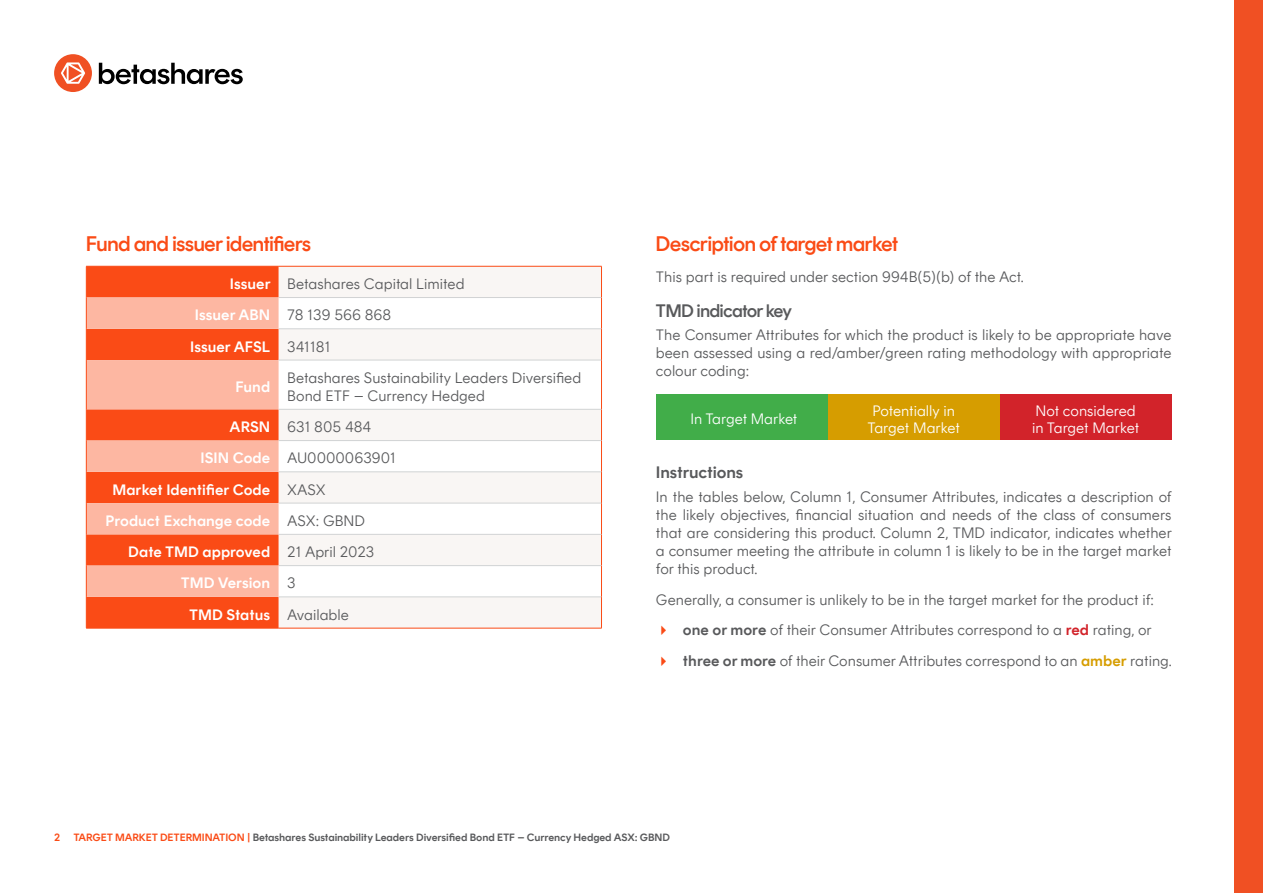
<style>
.page{position:relative;width:1263px;height:893px;background:#fff}
.page>*{position:absolute;margin:0;border:0;box-sizing:border-box;transform-origin:0 0}
.t1{font:500 21px "Rund Display";letter-spacing:-.01em;color:#fa4b16}
.t2{font:500 18px "Rund Display";letter-spacing:-.01em;color:#58595b}
.t3{font:600 16.5px "Rund Text";letter-spacing:-.01em;color:#58595b}
.t4{font:300 15px/18px "Rund Text";color:#58595b}
.t5{font:600 15px "Rund Text";color:#fff}
.t6{font:300 15px/16.5px "Rund Text";color:#fff}
.t7{font:600 10.5px "Rund Text";letter-spacing:-.01em;color:#58595b}
.t8{font:600 10.5px "Rund Text";color:#fa4b16}
.s1{font-weight:600;color:#fff}
.s2{font-weight:300;color:#58595b}
.s3{font-weight:600}
.s4{font-weight:600;color:#d2232a}
.s5{font-weight:600;color:#d69d00}
.s6{color:#fa4b16}
</style>
<div class="page">
<div style="left:1234px;top:0;width:29px;height:893px;background:#f05023"></div>
<div style="left:54px;top:54px;width:38px;height:38px;background:#f05023;border-radius:50%"></div>
<svg style="left:61px;top:62px;width:24px;height:22px"></svg>
<svg style="left:99px;top:63px;width:144px;height:21px"></svg>
<div style="left:656px;top:395px;width:172px;height:45px;background:#41ad49"></div>
<div style="left:1000px;top:395px;width:171px;height:45px;background:#d2232a"></div>
<div style="left:828px;top:395px;width:172px;height:45px;background:#d69d00"></div>
<div style="left:87px;top:267px;width:192px;height:361px;background:#fa4b16"></div>
<div style="left:279px;top:267px;width:322px;height:361px;background:#f9f6f4"></div>
<svg style="left:87px;top:297px;width:192px;height:300px;background:#fb8a68"></svg>
<svg style="left:279px;top:298px;width:322px;height:299px"></svg>
<hr style="left:86px;top:266px;width:193px;height:1px;background:#fa4b16">
<hr style="left:86px;top:266px;width:1px;height:32px;background:#fa4b16">
<hr style="left:86px;top:297px;width:1px;height:32px;background:#fa4b16">
<hr style="left:86px;top:329px;width:1px;height:31px;background:#fa4b16">
<hr style="left:86px;top:360px;width:1px;height:49px;background:#fa4b16">
<hr style="left:86px;top:409px;width:1px;height:32px;background:#fa4b16">
<hr style="left:86px;top:441px;width:1px;height:31px;background:#fa4b16">
<hr style="left:86px;top:472px;width:1px;height:31px;background:#fa4b16">
<hr style="left:86px;top:503px;width:1px;height:31px;background:#fa4b16">
<hr style="left:86px;top:534px;width:1px;height:32px;background:#fa4b16">
<hr style="left:86px;top:566px;width:1px;height:31px;background:#fa4b16">
<hr style="left:86px;top:597px;width:1px;height:31px;background:#fa4b16">
<hr style="left:86px;top:628px;width:193px;height:1px;background:#fa4b16">
<hr style="left:279px;top:266px;width:323px;height:1px;background:#fa4b16">
<hr style="left:601px;top:266px;width:1px;height:32px;background:#fa4b16">
<hr style="left:601px;top:297px;width:1px;height:32px;background:#fa4b16">
<hr style="left:601px;top:329px;width:1px;height:31px;background:#fa4b16">
<hr style="left:601px;top:360px;width:1px;height:49px;background:#fa4b16">
<hr style="left:601px;top:409px;width:1px;height:32px;background:#fa4b16">
<hr style="left:601px;top:441px;width:1px;height:31px;background:#fa4b16">
<hr style="left:601px;top:472px;width:1px;height:31px;background:#fa4b16">
<hr style="left:601px;top:503px;width:1px;height:31px;background:#fa4b16">
<hr style="left:601px;top:534px;width:1px;height:32px;background:#fa4b16">
<hr style="left:601px;top:566px;width:1px;height:31px;background:#fa4b16">
<hr style="left:601px;top:597px;width:1px;height:31px;background:#fa4b16">
<hr style="left:279px;top:628px;width:323px;height:1px;background:#fa4b16">
<hr style="left:279px;top:297px;width:322px;height:1px;background:#d1d3d4">
<hr style="left:279px;top:329px;width:322px;height:1px;background:#d1d3d4">
<hr style="left:279px;top:360px;width:322px;height:1px;background:#d1d3d4">
<hr style="left:279px;top:409px;width:322px;height:1px;background:#d1d3d4">
<hr style="left:279px;top:440px;width:322px;height:1px;background:#d1d3d4">
<hr style="left:279px;top:472px;width:322px;height:1px;background:#d1d3d4">
<hr style="left:279px;top:503px;width:322px;height:1px;background:#d1d3d4">
<hr style="left:279px;top:534px;width:322px;height:1px;background:#d1d3d4">
<hr style="left:279px;top:565px;width:322px;height:1px;background:#d1d3d4">
<hr style="left:279px;top:597px;width:322px;height:1px;background:#d1d3d4">
<h1 class="t1" style="left:86px;top:232px;width:226px">Fund and issuer identifiers</h1>
<h1 class="t1" style="left:656px;top:232px;width:244px">Description of target market</h1>
<p class="t4" style="left:230px;top:275px;width:236px"><span class="s1">Issuer</span> Betashares Capital Limited</p>
<p class="t4" style="left:195px;top:306px;width:198px"><span class="s1">Issuer ABN</span> 78 139 566 868</p>
<p class="t5" style="left:190px;top:338px;width:142px">Issuer AFSL <span class="s2">341181</span></p>
<p class="t5" style="left:235px;top:378px;width:36px">Fund</p>
<p class="t4" style="left:287px;top:369px;width:296px">Betashares Sustainability Leaders Diversified<br>Bond ETF – Currency Hedged</p>
<p class="t4" style="left:230px;top:418px;width:143px"><span class="s1">ARSN</span> 631 805 484</p>
<p class="t4" style="left:201px;top:449px;width:197px"><span class="s1">ISIN Code</span> AU0000063901</p>
<p class="t5" style="left:112px;top:481px;width:215px">Market Identifier Code <span class="s2">XASX</span></p>
<p class="t5" style="left:106px;top:512px;width:261px">Product Exchange code <span class="s2">ASX: GBND</span></p>
<p class="t5" style="left:128px;top:543px;width:247px">Date TMD approved <span class="s2">21 April 2023</span></p>
<p class="t5" style="left:181px;top:575px;width:116px">TMD Version <span class="s2">3</span></p>
<p class="t5" style="left:189px;top:606px;width:161px">TMD Status <span class="s2">Available</span></p>
<p class="t4" style="left:656px;top:268px;width:369px">This part is required under section 994B(5)(b) of the Act.</p>
<p class="t2" style="left:656px;top:300px;width:137px">TMD indicator key</p>
<p class="t4" style="left:656px;top:326px;width:517px;text-align:justify">The Consumer Attributes for which the product is likely to be appropriate have been assessed using a red/amber/green rating methodology with appropriate colour coding:</p>
<p class="t6" style="left:690px;top:411px;width:109px">In Target Market</p>
<p class="t6" style="left:1032px;top:403px;width:109px">Not considered in Target Market</p>
<p class="t6" style="left:867px;top:403px;width:94px;text-align:center">Potentially in<br>Target Market</p>
<p class="t3" style="left:656px;top:463px;width:89px">Instructions</p>
<p class="t4" style="left:656px;top:488px;width:518px;text-align:justify">In the tables below, Column 1, Consumer Attributes, indicates a description of the likely objectives, financial situation and needs of the class of consumers that are considering this product. Column 2, TMD indicator, indicates whether a consumer meeting the attribute in column 1 is likely to be in the target market for this product.</p>
<p class="t4" style="left:656px;top:591px;width:499px">Generally, a consumer is unlikely to be in the target market for the product if:</p>
<p class="t4" style="left:683px;top:614px;width:490px;line-height:30.8px"><span class="s3">one or more</span> of their Consumer Attributes correspond to a <span class="s4">red</span> rating, or <span class="s3">three or more</span> of their Consumer Attributes correspond to an <span class="s5">amber</span> rating.</p>
<p class="t8" style="left:54px;top:832px;width:8px">2</p>
<p class="t7" style="left:73px;top:832px;width:598px"><span class="s6">TARGET MARKET DETERMINATION |</span> Betashares Sustainability Leaders Diversified Bond ETF – Currency Hedged ASX: GBND</p>
</div>
